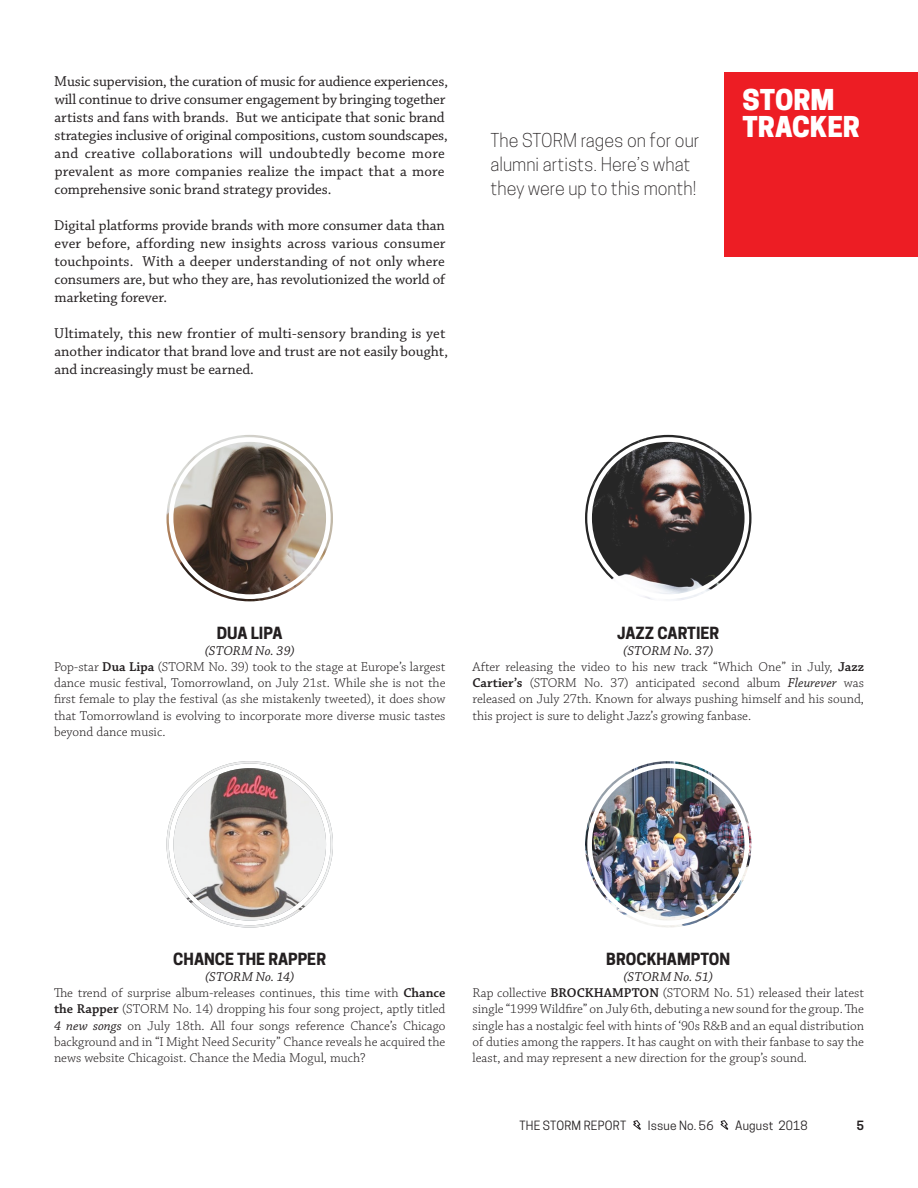
<style>
.page{position:relative;width:918px;height:1188px;background:#fff}
.page>*{position:absolute;margin:0;border:0;box-sizing:border-box;transform-origin:0 0}
.t1{font:800 27px "Cooper Hewitt";letter-spacing:-.005em;color:#fff}
.t2{font:300 18px/24px "Cooper Hewitt";color:#231f20}
.t3{font:700 15.75px "Cooper Hewitt";color:#231f20}
.t4{font:15px/18px "Chaparral Pro";letter-spacing:-.005em;color:#231f20}
.t5{font:300 13.5px/16.2px "Chaparral Pro";color:#231f20;text-align:justify}
.t6{font:italic 13.5px "Chaparral Pro";letter-spacing:.01em;color:#231f20}
.t7{font:12px "Cooper Hewitt";letter-spacing:.015em;color:#231f20}
.t8{font:600 12px "Cooper Hewitt";color:#231f20}
.s1{font-weight:600}
.s2{font-weight:400;font-style:italic}
</style>
<div class="page">
<div style="left:724px;top:72px;width:194px;height:184px;background:#ed1d24"></div>
<img style="left:166px;top:435px;width:167px;height:166px">
<img style="left:585px;top:435px;width:167px;height:165px">
<img style="left:166px;top:762px;width:167px;height:166px">
<img style="left:585px;top:761px;width:167px;height:167px">
<svg style="left:633px;top:1120px;width:8px;height:10px"></svg>
<svg style="left:720px;top:1120px;width:9px;height:10px"></svg>
<p class="t4" style="left:54px;top:72px;width:395px">Music supervision, the curation of music for audience experiences, will continue to drive consumer engagement by bringing together artists and fans with brands. But we anticipate that sonic brand strategies inclusive of original compositions, custom soundscapes, and creative collaborations will undoubtedly become more prevalent as more companies realize the impact that a more comprehensive sonic brand strategy provides.</p>
<p class="t4" style="left:54px;top:216px;width:393px;text-align:justify">Digital platforms provide brands with more consumer data than ever before, affording new insights across various consumer touchpoints. With a deeper understanding of not only where consumers are, but who they are, has revolutionized the world of marketing forever.</p>
<p class="t4" style="left:54px;top:324px;width:395px">Ultimately, this new frontier of multi-sensory branding is yet another indicator that brand love and trust are not easily bought, and increasingly must be earned.</p>
<p class="t2" style="left:490px;top:128px;width:211px">The STORM rages on for our alumni artists. Here’s what they were up to this month!</p>
<p class="t1" style="left:742px;top:84px;width:93px">STORM</p>
<p class="t1" style="left:742px;top:111px;width:119px">TRACKER</p>
<p class="t3" style="left:217px;top:623px;width:67px">DUA LIPA</p>
<p class="t6" style="left:205px;top:643px;width:92px">(STORM No. 39)</p>
<p class="t5" style="left:54px;top:659px;width:393px">Pop-star <span class="s1">Dua Lipa</span> (STORM No. 39) took to the stage at Europe’s largest dance music festival, Tomorrowland, on July 21st. While she is not the first female to play the festival (as she mistakenly tweeted), it does show that Tomorrowland is evolving to incorporate more diverse music tastes beyond dance music.</p>
<p class="t3" style="left:617px;top:623px;width:104px">JAZZ CARTIER</p>
<p class="t6" style="left:623px;top:643px;width:92px">(STORM No. 37)</p>
<p class="t5" style="left:472px;top:659px;width:393px">After releasing the video to his new track “Which One” in July, <span class="s1">Jazz Cartier’s</span> (STORM No. 37) anticipated second album <span class="s2">Fleurever</span> was released on July 27th. Known for always pushing himself and his sound, this project is sure to delight Jazz’s growing fanbase.</p>
<p class="t3" style="left:173px;top:950px;width:154px">CHANCE THE RAPPER</p>
<p class="t6" style="left:205px;top:969px;width:91px">(STORM No. 14)</p>
<p class="t5" style="left:54px;top:985px;width:393px">The trend of surprise album-releases continues, this time with <span class="s1">Chance the Rapper</span> (STORM No. 14) dropping his four song project, aptly titled <span class="s2">4 new songs</span> on July 18th. All four songs reference Chance’s Chicago background and in “I Might Need Security” Chance reveals he acquired the news website Chicagoist. Chance the Media Mogul, much?</p>
<p class="t3" style="left:606px;top:950px;width:125px">BROCKHAMPTON</p>
<p class="t6" style="left:623px;top:969px;width:91px">(STORM No. 51)</p>
<p class="t5" style="left:472px;top:985px;width:393px">Rap collective <span class="s1">BROCKHAMPTON</span> (STORM No. 51) released their latest single “1999 Wildfire” on July 6th, debuting a new sound for the group. The single has a nostalgic feel with hints of ‘90s R&amp;B and an equal distribution of duties among the rappers. It has caught on with their fanbase to say the least, and may represent a new direction for the group’s sound.</p>
<p class="t7" style="left:519px;top:1118px;width:108px">THE STORM REPORT</p>
<p class="t7" style="left:648px;top:1118px;width:67px">Issue No. 56</p>
<p class="t7" style="left:735px;top:1118px;width:74px">August 2018</p>
<p class="t8" style="left:857px;top:1118px;width:9px">5</p>
</div>
